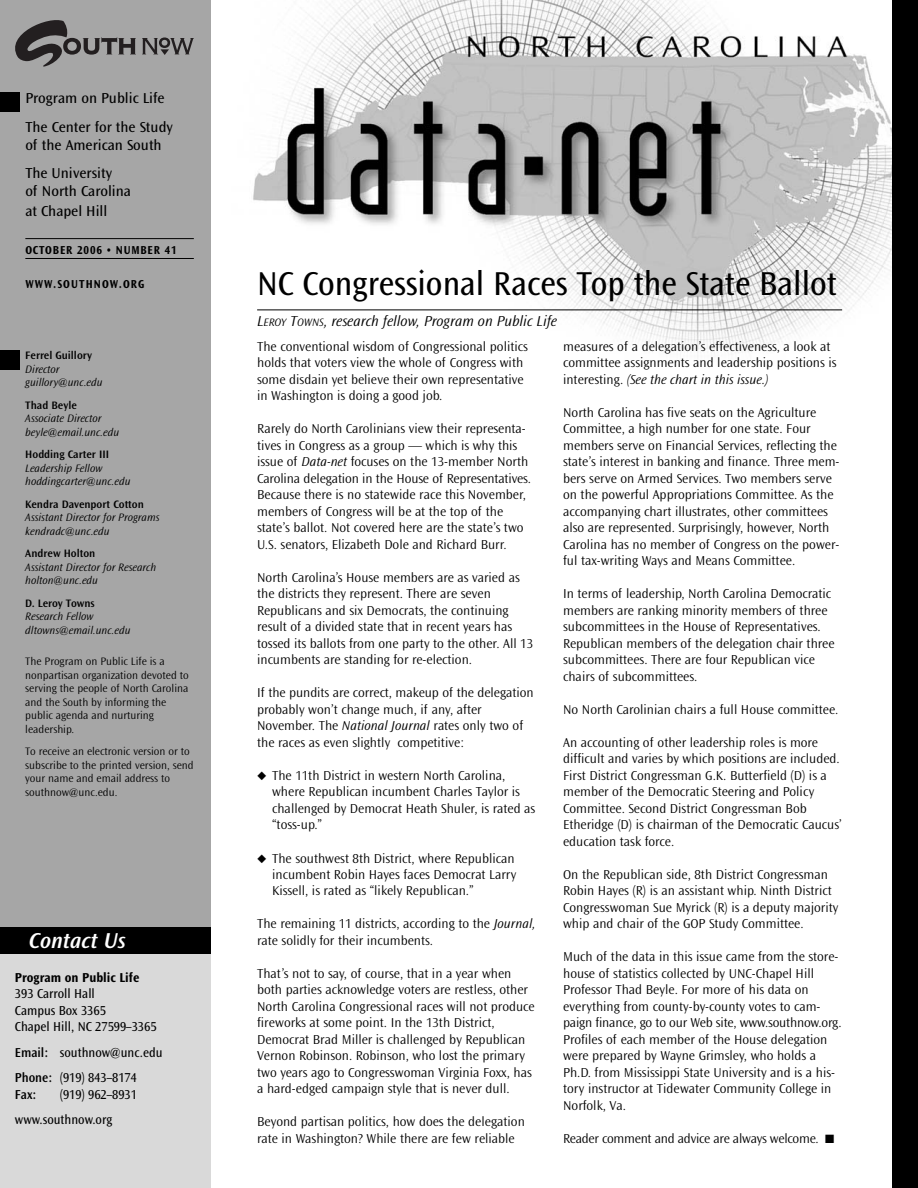
<style>
.page{position:relative;width:918px;height:1188px;background:#fff}
.page>*{position:absolute;margin:0;border:0;box-sizing:border-box;transform-origin:0 0}
.t1{font:34.5px "Ocean Sans MMT 403 475";color:#000;scale:.95 1}
.t2{font:22.5px "Ocean Sans MMT Italic 512 475";color:#fff}
.t3{font:15px/28.7px "Ocean Sans MMT 403 475";color:#000}
.t4{font:15px "Ocean Sans MMT Italic 310 475";color:#000}
.t5{font:13.5px/16.5px "Ocean Sans MMT 310 475";color:#000}
.t6{font:13.5px/16.5px "Ocean Sans MMT 403 475";color:#000;scale:.94 1}
.t7{font:13.5px "Ocean Sans MMT 310 475";letter-spacing:-.02em;color:#000}
.t8{font:13.5px "Ocean Sans MMT Italic 310 475";color:#000}
.t9{font:13.5px "Ocean Sans MMT 648 475";color:#000;scale:.94 1}
.t10{font:13.5px "Ocean Sans MMT 512 475";color:#000;scale:.94 1}
.t11{font:12px "Ocean Sans MMT 648 475";letter-spacing:.08em;color:#000;scale:.9 1}
.t12{font:12px "Ocean Sans MMT 648 475";letter-spacing:.105em;color:#000;scale:.9 1}
.t13{font:11.25px/13.5px "Ocean Sans MMT 310 475";color:#000}
.t14{font:11.25px/13.5px "Ocean Sans MMT Italic 310 475";color:#000}
.t15{font:11.25px "Ocean Sans MMT 512 475";color:#000}
.s1{font-family:"Ocean Sans MMT 512 475"}
.s2{font-size:11.25px}
.s3{font-family:"Ocean Sans MMT Italic 310 475"}
.s4{font-family:"Ocean Sans MMT 310 475"}
</style>
<div class="page">
<img style="left:253px;top:0;width:639px;height:353px">
<div style="left:0;top:0;width:210px;height:1188px;background:#a6a6a6"></div>
<div style="left:892px;top:0;width:26px;height:1188px;background:#000"></div>
<hr style="left:25px;top:238px;width:169px;height:1px;background:#000">
<hr style="left:25px;top:258px;width:169px;height:1px;background:#000">
<div style="left:0;top:953px;width:210px;height:235px;background:#d9d9d9"></div>
<div style="left:0;top:928px;width:210px;height:26px;background:#000"></div>
<div style="left:0;top:93px;width:19px;height:19px;background:#000"></div>
<div style="left:0;top:351px;width:19px;height:19px;background:#000"></div>
<svg style="left:15px;top:20px;width:179px;height:47px"></svg>
<div style="left:62px;top:55px;width:130px;height:9px;background:#a6a6a6"></div>
<hr style="left:257px;top:310px;width:585px;height:1px;background:#000">
<p class="t3" style="left:25px;top:85px;width:149px">Program on Public Life<br>The Center for the Study</p>
<p class="t3" style="left:25px;top:131px;width:138px">of the American South<br>The University</p>
<p class="t3" style="left:25px;top:182px;width:107px;line-height:20.2px">of North Carolina at Chapel Hill</p>
<p class="t11" style="left:25px;top:245px;width:170px">OCTOBER 2006 • NUMBER 41</p>
<p class="t12" style="left:25px;top:280px;width:134px">WWW.SOUTHNOW.ORG</p>
<p class="t15" style="left:25px;top:351px;width:68px">Ferrel Guillory</p>
<p class="t14" style="left:25px;top:363px;width:79px">Director guillory@unc.edu</p>
<p class="t15" style="left:25px;top:401px;width:53px">Thad Beyle</p>
<p class="t14" style="left:25px;top:412px;width:95px">Associate Director beyle@email.unc.edu</p>
<p class="t15" style="left:25px;top:450px;width:85px">Hodding Carter III</p>
<p class="t14" style="left:25px;top:462px;width:107px">Leadership Fellow hoddingcarter@unc.edu</p>
<p class="t15" style="left:25px;top:500px;width:120px">Kendra Davenport Cotton</p>
<p class="t14" style="left:25px;top:511px;width:136px">Assistant Director for Programs kendradc@unc.edu</p>
<p class="t15" style="left:25px;top:549px;width:72px">Andrew Holton</p>
<p class="t14" style="left:25px;top:561px;width:132px">Assistant Director for Research holton@unc.edu</p>
<p class="t15" style="left:25px;top:599px;width:71px">D. Leroy Towns</p>
<p class="t14" style="left:25px;top:610px;width:107px">Research Fellow dltowns@email.unc.edu</p>
<p class="t13" style="left:25px;top:655px;width:165px">The Program on Public Life is a nonpartisan organization devoted to serving the people of North Carolina and the South by informing the public agenda and nurturing leadership.</p>
<p class="t13" style="left:25px;top:745px;width:170px">To receive an electronic version or to subscribe to the printed version, send your name and email address to southnow@unc.edu.</p>
<h2 class="t2" style="left:29px;top:932px;width:98px">Contact Us</h2>
<p class="t9" style="left:15px;top:972px;width:134px">Program on Public Life</p>
<p class="t6" style="left:15px;top:987px;width:152px">393 Carroll Hall<br>Campus Box 3365<br>Chapel Hill, NC 27599–3365</p>
<p class="t6" style="left:15px;top:1041px;width:158px;line-height:25.5px"><span class="s1">Email:</span> southnow@unc.edu<br><span class="s1">Phone:</span> (919) 843–8174</p>
<p class="t10" style="left:15px;top:1089px;width:24px">Fax:</p>
<p class="t6" style="left:15px;top:1083px;width:131px;line-height:25.5px;text-indent:45px">(919) 962–8931 www.southnow.org</p>
<h1 class="t1" style="left:257px;top:270px;width:612px">NC Congressional Races Top the State Ballot</h1>
<p class="t4" style="left:257px;top:315px;width:301px">L<span class="s2">EROY</span> T<span class="s2">OWNS</span>, research fellow, Program on Public Life</p>
<p class="t5" style="left:257px;top:339px;width:272px">The conventional wisdom of Congressional politics holds that voters view the whole of Congress with some disdain yet believe their own representative in Washington is doing a good job.</p>
<p class="t5" style="left:257px;top:422px;width:276px">Rarely do North Carolinians view their representa&shy;tives in Congress as a group — which is why this issue of <span class="s3">Data-net</span> focuses on the 13-member North Carolina delegation in the House of Representatives.<br>Because there is no statewide race this November, members of Congress will be at the top of the state’s ballot. Not covered here are the state’s two U.S. senators, Elizabeth Dole and Richard Burr.</p>
<p class="t5" style="left:257px;top:570px;width:278px">North Carolina’s House members are as varied as the districts they represent. There are seven Republicans and six Democrats, the continuing result of a divided state that in recent years has tossed its ballots from one party to the other. All 13 incumbents are standing for re-election.</p>
<p class="t5" style="left:257px;top:686px;width:278px">If the pundits are correct, makeup of the delegation probably won’t change much, if any, after November. The <span class="s3">National Journal</span> rates only two of the races as even slightly competitive:</p>
<p class="t5" style="left:272px;top:768px;width:265px;text-indent:-15px">◆ The 11th District in western North Carolina, where Republican incumbent Charles Taylor is challenged by Democrat Heath Shuler, is rated as “toss-up.”</p>
<p class="t5" style="left:272px;top:851px;width:246px;text-indent:-15px">◆ The southwest 8th District, where Republican incumbent Robin Hayes faces Democrat Larry<br>Kissell, is rated as “likely Republican.”</p>
<p class="t5" style="left:257px;top:917px;width:280px">The remaining 11 districts, according to the <span class="s3">Journal, </span>rate solidly for their incumbents.</p>
<p class="t5" style="left:257px;top:966px;width:279px">That’s not to say, of course, that in a year when both parties acknowledge voters are restless, other North Carolina Congressional races will not produce fireworks at some point. In the 13th District, Democrat Brad Miller is challenged by Republican Vernon Robinson. Robinson, who lost the primary two years ago to Congresswoman Virginia Foxx, has a hard-edged campaign style that is never dull.</p>
<p class="t5" style="left:257px;top:1115px;width:269px">Beyond partisan politics, how does the delegation rate in Washington? While there are few reliable</p>
<p class="t5" style="left:563px;top:339px;width:275px">measures of a delegation’s effectiveness, a look at committee assignments and leadership positions is</p>
<p class="t8" style="left:563px;top:374px;width:207px"><span class="s4">interesting.</span> (See the chart in this issue.)</p>
<p class="t5" style="left:563px;top:405px;width:278px">North Carolina has five seats on the Agriculture Committee, a high number for one state. Four members serve on Financial Services, reflecting the state’s interest in banking and finance. Three mem&shy;bers serve on Armed Services. Two members serve on the powerful Appropriations Committee. As the accompanying chart illustrates, other committees also are represented. Surprisingly, however, North Carolina has no member of Congress on the power&shy;ful tax-writing Ways and Means Committee.</p>
<p class="t5" style="left:563px;top:587px;width:273px">In terms of leadership, North Carolina Democratic members are ranking minority members of three subcommittees in the House of Representatives.<br>Republican members of the delegation chair three subcommittees. There are four Republican vice chairs of subcommittees.</p>
<p class="t5" style="left:563px;top:702px;width:277px">No North Carolinian chairs a full House committee.</p>
<p class="t5" style="left:563px;top:735px;width:280px">An accounting of other leadership roles is more difficult and varies by which positions are included.<br>First District Congressman G.K. Butterfield (D) is a member of the Democratic Steering and Policy Committee. Second District Congressman Bob Etheridge (D) is chairman of the Democratic Caucus’ education task force.</p>
<p class="t5" style="left:563px;top:867px;width:277px">On the Republican side, 8th District Congressman Robin Hayes (R) is an assistant whip. Ninth District Congresswoman Sue Myrick (R) is a deputy majority whip and chair of the GOP Study Committee.</p>
<p class="t5" style="left:563px;top:950px;width:280px">Much of the data in this issue came from the store&shy;house of statistics collected by UNC-Chapel Hill Professor Thad Beyle. For more of his data on everything from county-by-county votes to cam&shy;paign finance, go to our Web site, www.southnow.org.<br>Profiles of each member of the House delegation were prepared by Wayne Grimsley, who holds a Ph.D. from Mississippi State University and is a his&shy;tory instructor at Tidewater Community College in Norfolk, Va.</p>
<p class="t7" style="left:563px;top:1133px;width:273px">Reader comment and advice are always welcome. ■</p>
</div>
